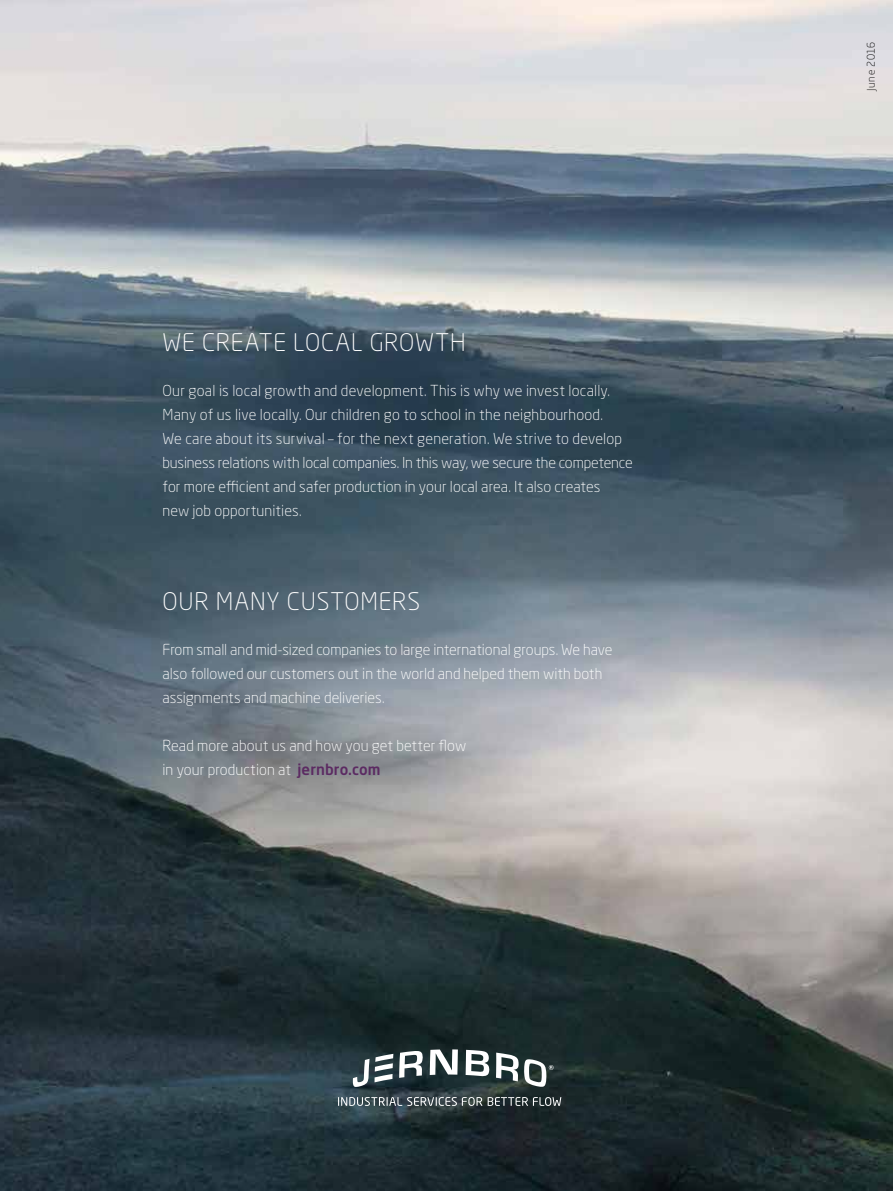
<style>
.page{position:relative;width:893px;height:1191px;background:#fff}
.page>*{position:absolute;margin:0;border:0;box-sizing:border-box;transform-origin:0 0}
.t1{font:300 24px "Neo Sans Std";letter-spacing:.035em;color:#fff}
.t2{font:300 15px/24px "Neo Sans Std";letter-spacing:.005em;color:#fff}
.t3{font:300 10.5px "Neo Sans Std";letter-spacing:.055em;color:#000}
.s1{font-weight:500;color:#5c2b62}
</style>
<div class="page">
<img style="left:0;top:0;width:893px;height:1191px">
<svg style="left:353px;top:1053px;width:40px;height:34px"></svg>
<svg style="left:399px;top:1050px;width:24px;height:27px"></svg>
<svg style="left:430px;top:1049px;width:28px;height:26px"></svg>
<svg style="left:466px;top:1049px;width:23px;height:27px"></svg>
<svg style="left:496px;top:1052px;width:58px;height:35px"></svg>
<svg style="left:338px;top:1097px;width:144px;height:8px"></svg>
<svg style="left:488px;top:1097px;width:73px;height:9px"></svg>
<h1 class="t1" style="left:163px;top:328px;width:305px">WE CREATE LOCAL GROWTH</h1>
<p class="t2" style="left:163px;top:379px;width:472px">Our goal is local growth and development. This is why we invest locally.<br>Many of us live locally. Our children go to school in the neighbourhood.<br>We care about its survival – for the next generation. We strive to develop business relations with local companies. In this way, we secure the competence for more efficient and safer production in your local area. It also creates<br>new job opportunities.</p>
<h1 class="t1" style="left:163px;top:586px;width:259px">OUR MANY CUSTOMERS</h1>
<p class="t2" style="left:163px;top:637px;width:451px">From small and mid-sized companies to large international groups. We have also followed our customers out in the world and helped them with both assignments and machine deliveries.</p>
<p class="t2" style="left:163px;top:733px;width:305px">Read more about us and how you get better flow in your production at <span class="s1">jernbro.com</span></p>
<p class="t3" style="left:865px;top:91px;width:51px;rotate:-90deg">June 2016</p>
</div>
